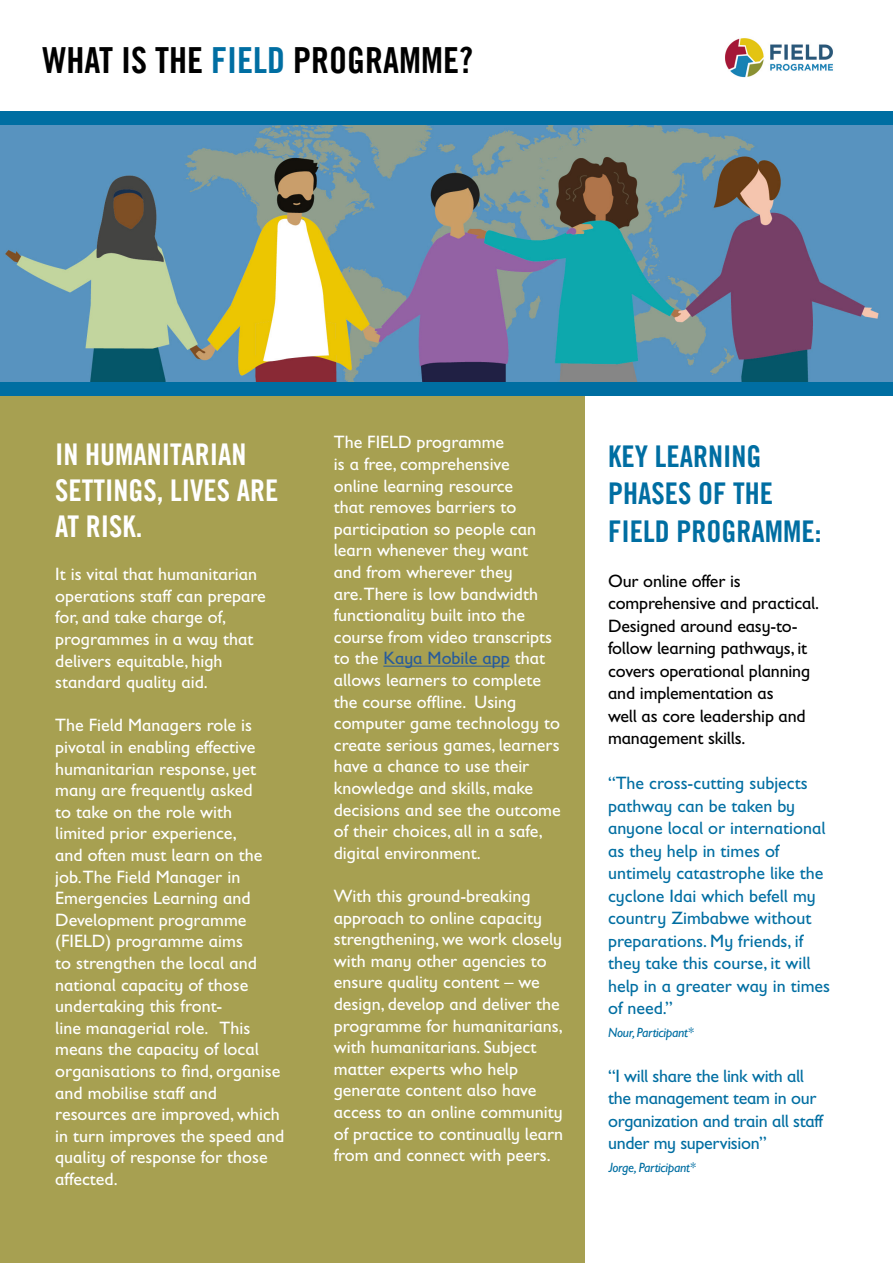
<style>
.page{position:relative;width:893px;height:1263px;background:#fff}
.page>*{position:absolute;margin:0;border:0;box-sizing:border-box;transform-origin:0 0}
.t1{font:36px "Trade Gothic LT Com Bd Cn 20";color:#000}
.t2{font:30px/36px "Trade Gothic LT Com Bd Cn 20";color:#fff}
.t3{font:30px/37.5px "Trade Gothic LT Com Bd Cn 20";color:#006ea2}
.t4{font:18px/21.6px "Gill Sans Infant Std";color:#fff}
.t5{font:18px/22.5px "Gill Sans Infant Std";color:#006ea2}
.t6{font:18px/22.5px "Gill Sans Infant Std";letter-spacing:-.01em;color:#000}
.t7{font:18px/22.5px "Gill Sans Infant Std";letter-spacing:-.02em;color:#006ea2}
.t8{font:italic 13.5px "Gill Sans Infant Std";letter-spacing:-.02em;color:#006ea2}
.s1{color:#006ea2}
.s2{color:#275b9b}
</style>
<div class="page">
<div style="left:0;top:395px;width:585px;height:868px;background:#a7a051"></div>
<img style="left:0;top:125px;width:893px;height:257px">
<img style="left:725px;top:38px;width:108px;height:40px">
<div style="left:0;top:111px;width:893px;height:14px;background:#006ea2"></div>
<div style="left:0;top:382px;width:893px;height:13px;background:#006ea2"></div>
<hr style="left:383px;top:666px;width:127px;height:1px;background:#275b9b">
<h1 class="t1" style="left:43px;top:38px;width:432px">WHAT IS THE <span class="s1">FIELD</span> PROGRAMME?</h1>
<h2 class="t2" style="left:55px;top:436px;width:225px">IN HUMANITARIAN<br>SETTINGS, LIVES ARE<br>AT RISK.</h2>
<p class="t4" style="left:55px;top:563px;width:212px">It is vital that humanitarian operations staff can prepare for, and take charge of, programmes in a way that delivers equitable, high standard quality aid.</p>
<p class="t4" style="left:55px;top:714px;width:230px">The Field Managers role is pivotal in enabling effective humanitarian response, yet many are frequently asked<br>to take on the role with limited prior experience,<br>and often must learn on the job.The Field Manager in<br>Emergencies Learning and<br>Development programme (FIELD) programme aims<br>to strengthen the local and national capacity of those undertaking this front-<br>line managerial role. This means the capacity of local organisations to find, organise and mobilise staff and resources are improved, which in turn improves the speed and quality of response for those affected.</p>
<p class="t4" style="left:334px;top:431px;width:228px">The FIELD programme<br>is a free, comprehensive<br>online learning resource<br>that removes barriers to participation so people can learn whenever they want<br>and from wherever they are.There is low bandwidth functionality built into the course from video transcripts to the <span class="s2">Kaya Mobile app</span> that allows learners to complete the course offline. Using computer game technology to create serious games, learners have a chance to use their knowledge and skills, make decisions and see the outcome of their choices, all in a safe, digital environment.</p>
<p class="t4" style="left:334px;top:885px;width:231px">With this ground-breaking approach to online capacity strengthening, we work closely with many other agencies to ensure quality content – we design, develop and deliver the programme for humanitarians, with humanitarians. Subject matter experts who help generate content also have access to an online community of practice to continually learn from and connect with peers.</p>
<h2 class="t3" style="left:608px;top:437px;width:215px">KEY LEARNING<br>PHASES OF THE<br>FIELD PROGRAMME:</h2>
<p class="t6" style="left:608px;top:569px;width:213px">Our online offer is comprehensive and practical.<br>Designed around easy-to&shy;follow learning pathways, it covers operational planning and implementation as<br>well as core leadership and management skills.</p>
<p class="t5" style="left:608px;top:772px;width:224px">“The cross-cutting subjects pathway can be taken by anyone local or international as they help in times of untimely catastrophe like the cyclone Idai which befell my country Zimbabwe without preparations. My friends, if they take this course, it will help in a greater way in times of need.”</p>
<p class="t8" style="left:608px;top:1024px;width:87px">Nour, Participant*</p>
<p class="t7" style="left:608px;top:1064px;width:216px">“I will share the link with all the management team in our organization and train all staff under my supervision”</p>
<p class="t8" style="left:608px;top:1159px;width:89px">Jorge, Participant*</p>
</div>
